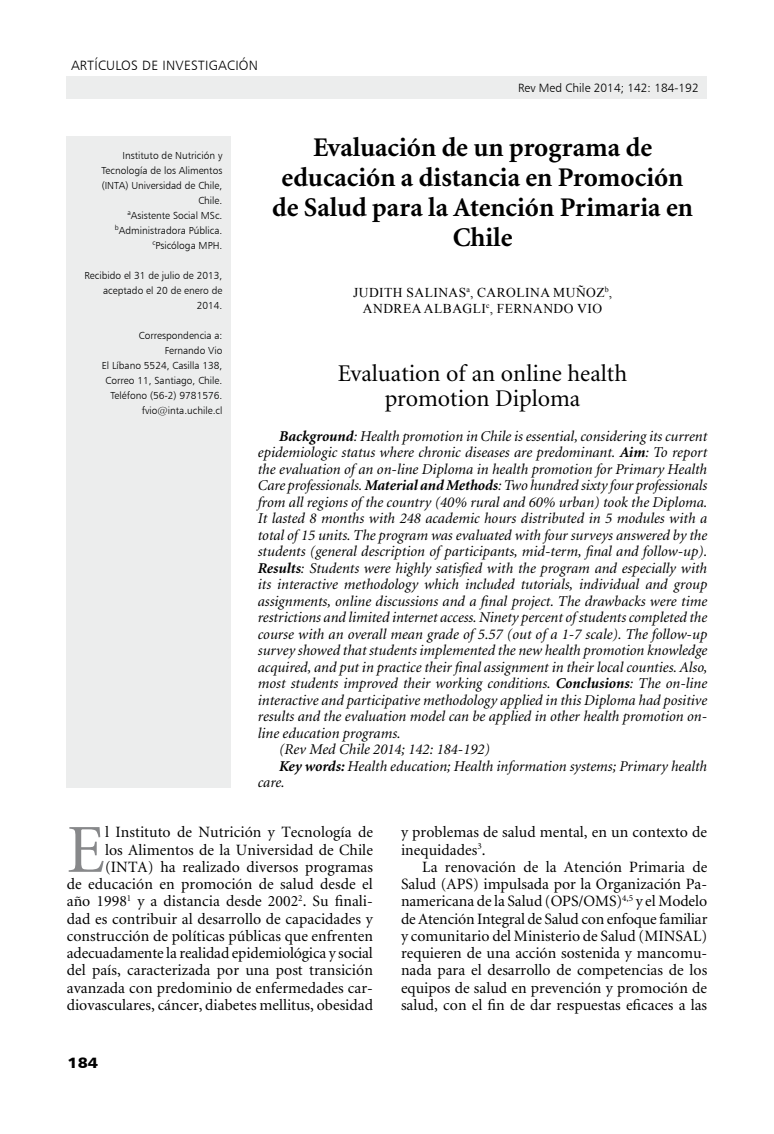
<style>
.page{position:relative;width:774px;height:1134px;background:#fff}
.page>*{position:absolute;margin:0;border:0;box-sizing:border-box;transform-origin:0 0}
.t1{font:68.85px "Minion";color:#87888a}
.t2{font:700 27px/30px "Minion";color:#000;text-align:center}
.t3{font:24px/25.5px "Minion";color:#000;text-align:center}
.t4{font:15.75px/17.2px "Minion";letter-spacing:.005em;color:#000;text-align:right}
.t5{font:italic 15px "Minion";color:#000}
.t6{font:15px "Humanist 777 BT Black B";color:#000;scale:1.1 1}
.t7{font:13.5px/16.2px "Times New Roman";letter-spacing:.035em;color:#000;text-align:center}
.t8{font:13.5px "Humanist 777 BT Light B";letter-spacing:.02em;color:#000}
.t9{font:12px "Humanist 777 BT Light B";color:#000}
.t10{font:10.2px/15px "Humanist 777 BT Light B";color:#000;text-align:right}
.s1{font-weight:700}
</style>
<div class="page">
<div style="left:67px;top:77px;width:640px;height:22px;background:#eceded"></div>
<div style="left:67px;top:136px;width:164px;height:651px;background:#eceded"></div>
<p class="t8" style="left:71px;top:57px;width:189px">artículos de investigación</p>
<p class="t9" style="left:518px;top:81px;width:182px">Rev Med Chile 2014; 142: 184-192</p>
<p class="t10" style="left:102px;top:148px;width:122px;text-align:justify;text-indent:21px">I nstituto de N utrición y Tecnología de los Alimentos (INTA</p>
<p class="t10" style="left:115px;top:178px;width:109px">) U niversidad de Chile,<br>Chile.<br><sup>a</sup>Asistente Social MSc. <sup>b</sup>Administradora Pública. <sup>c</sup>Psicóloga MPH.</p>
<p class="t10" style="left:84px;top:268px;width:140px">Recibido el 31 de julio de 2013, aceptado el 20 de enero de<br>2014.</p>
<p class="t10" style="left:102px;top:328px;width:122px">Correspondencia a:<br>Fernando Vio<br>El Líbano 5524, Casilla 138,<br>Correo 11, Santiago, Chile.<br>Teléfono (56-2) 9781576. fvio@inta.uchile.cl</p>
<h2 class="t2" style="left:272px;top:133px;width:422px">Evaluación de un programa de educación a distancia en Promoción de Salud para la Atención Primaria en<br>Chile</h2>
<p class="t7" style="left:353px;top:283px;width:261px">JUDITH SALINAS <sup>A</sup>, CAROLINA MUÑOZ<sup>B</sup>,<br>ANDREA ALBAGLI<sup>C</sup>, FERNANDO VIO</p>
<h3 class="t3" style="left:338px;top:361px;width:291px">Evaluation of an online health promotion Diploma</h3>
<p class="t5" style="left:279px;top:429px;width:430px"><span class="s1">Background</span>: Health promotion in Chile is essential, considering its current</p>
<p class="t5" style="left:258px;top:445px;width:451px">epidemiologic status where chronic diseases are predominant. <span class="s1">Aim</span>: To report</p>
<p class="t5" style="left:258px;top:462px;width:451px">the evaluation of an on-line Diploma in health promotion for Primary Health</p>
<p class="t5" style="left:258px;top:478px;width:451px">Care professionals. <span class="s1">Material and Methods</span>: Two hundred sixty four professionals</p>
<p class="t5" style="left:258px;top:495px;width:451px">from all regions of the country (40% rural and 60% urban) took the Diploma.</p>
<p class="t5" style="left:258px;top:511px;width:451px">It lasted 8 months with 248 academic hours distributed in 5 modules with a</p>
<p class="t5" style="left:258px;top:528px;width:451px">total of 15 units. The program was evaluated with four surveys answered by the</p>
<p class="t5" style="left:258px;top:544px;width:451px">students (general description of participants, mid-term, final and follow-up).</p>
<p class="t5" style="left:258px;top:561px;width:451px"><span class="s1">Results</span>: Students were highly satisfied with the program and especially with</p>
<p class="t5" style="left:258px;top:577px;width:451px">its interactive methodology which included tutorials, individual and group</p>
<p class="t5" style="left:258px;top:594px;width:451px">assignments, online discussions and a final project. The drawbacks were time</p>
<p class="t5" style="left:258px;top:610px;width:451px">restrictions and limited internet access. Ninety percent of students completed the</p>
<p class="t5" style="left:258px;top:627px;width:451px">course with an overall mean grade of 5.57 (out of a 1-7 scale). The follow-up</p>
<p class="t5" style="left:258px;top:643px;width:451px">survey showed that students implemented the new health promotion knowledge</p>
<p class="t5" style="left:258px;top:660px;width:451px">acquired, and put in practice their final assignment in their local counties. Also,</p>
<p class="t5" style="left:258px;top:676px;width:451px">most students improved their working conditions. <span class="s1">Conclusions</span>: The on-line</p>
<p class="t5" style="left:258px;top:693px;width:451px">interactive and participative methodology applied in this Diploma had positive</p>
<p class="t5" style="left:258px;top:709px;width:451px">results and the evaluation model can be applied in other health promotion on-</p>
<p class="t5" style="left:258px;top:726px;width:144px">line education programs.</p>
<p class="t5" style="left:279px;top:742px;width:212px">(Rev Med Chile 2014; 142: 184-192)</p>
<p class="t5" style="left:279px;top:759px;width:430px"><span class="s1">Key words:</span> Health education; Health information systems; Primary health</p>
<p class="t5" style="left:258px;top:775px;width:29px">care.</p>
<p class="t4" style="left:67px;top:824px;width:308px">l Instituto de Nutrición y Tecnología de<br>los Alimentos de la Universidad de Chile (INTA) ha realizado diversos programas<br>de educación en promoción de salud desde el año 1998<sup>1</sup> y a distancia desde 2002<sup>2</sup>. Su finali&shy;dad es contribuir al desarrollo de capacidades y construcción de políticas públicas que enfrenten adecuadamente la realidad epidemiológica y social del país, caracterizada por una post transición avanzada con predominio de enfermedades car&shy;diovasculares, cáncer, diabetes mellitus, obesidad</p>
<p class="t4" style="left:401px;top:824px;width:308px;text-align:left">y problemas de salud mental, en un contexto de inequidades<sup>3</sup>.</p>
<h1 class="t1" style="left:67px;top:816px;width:40px">E</h1>
<p class="t4" style="left:401px;top:859px;width:308px;text-align:justify;text-indent:21px">La renovación de la Atención Primaria de Salud (APS) impulsada por la Organización Pa&shy;namericana de la Salud (OPS/OMS)<sup>4,5</sup> y el Modelo de Atención Integral de Salud con enfoque familiar y comunitario del Ministerio de Salud (MINSAL) requieren de una acción sostenida y mancomu&shy;nada para el desarrollo de competencias de los equipos de salud en prevención y promoción de salud, con el fin de dar respuestas eficaces a las</p>
<p class="t6" style="left:68px;top:1053px;width:29px">184</p>
</div>
